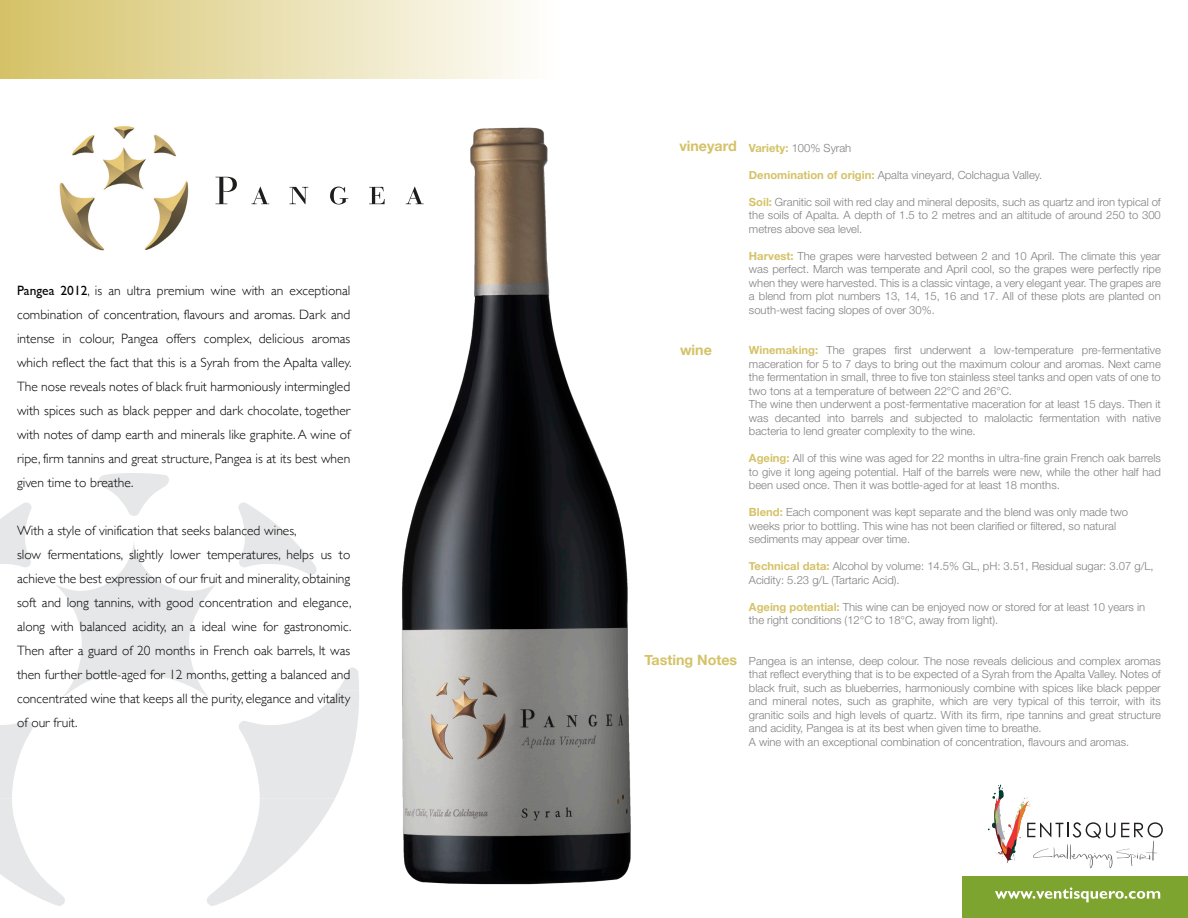
<style>
.page{position:relative;width:1188px;height:918px;background:#fff}
.page>*{position:absolute;margin:0;border:0;box-sizing:border-box;transform-origin:0 0}
.t1{font:700 14.25px "Helvetica Neue";color:#d5c267}
.t2{font:300 13.5px/24px "Gill Sans";color:#000;text-align:justify}
.t3{font:300 11.25px/13.5px "Helvetica Neue LT Std";color:#808080}
.s1{font-weight:400}
.s2{font-family:"Helvetica Neue";font-weight:700;color:#d5c267}
</style>
<div class="page">
<svg style="left:0;top:691px;width:359px;height:215px"></svg>
<svg style="left:0;top:473px;width:359px;height:218px"></svg>
<div style="left:0;top:0;width:557px;height:79px;background:linear-gradient(to right,#d5c267,#fffffe)"></div>
<div style="left:963px;top:877px;width:225px;height:41px;background:#7da42e"></div>
<svg style="left:995px;top:887px;width:165px;height:15px"></svg>
<img style="left:59px;top:126px;width:130px;height:125px">
<svg style="left:216px;top:177px;width:21px;height:27px"></svg>
<svg style="left:251px;top:187px;width:18px;height:17px"></svg>
<svg style="left:289px;top:187px;width:19px;height:17px"></svg>
<svg style="left:330px;top:187px;width:18px;height:18px"></svg>
<svg style="left:369px;top:187px;width:16px;height:17px"></svg>
<img style="left:402px;top:127px;width:229px;height:758px">
<svg style="left:988px;top:785px;width:175px;height:83px"></svg>
<p class="t2" style="left:17px;top:278px;width:336px"><span class="s1">Pangea 2012</span>, is an ultra premium wine with an exceptional combination of concentration, flavours and aromas. Dark and intense in colour, Pangea offers complex, delicious aromas which reflect the fact that this is a Syrah from the Apalta valley.<br>The nose reveals notes of black fruit harmoniously intermingled with spices such as black pepper and dark chocolate, together with notes of damp earth and minerals like graphite. A wine of ripe, firm tannins and great structure, Pangea is at its best when given time to breathe.</p>
<p class="t2" style="left:17px;top:518px;width:336px;text-align:left">With a style of vinification that seeks balanced wines,<br>slow fermentations, slightly lower temperatures, helps us to achieve the best expression of our fruit and minerality, obtaining soft and long tannins, with good concentration and elegance, along with balanced acidity, an a ideal wine for gastronomic.<br>Then after a guard of 20 months in French oak barrels, It was then further bottle-aged for 12 months, getting a balanced and concentrated wine that keeps all the purity, elegance and vitality of our fruit.</p>
<p class="t1" style="left:679px;top:135px;width:59px">vineyard</p>
<p class="t1" style="left:680px;top:339px;width:33px">wine</p>
<p class="t1" style="left:644px;top:648px;width:94px">Tasting Notes</p>
<p class="t3" style="left:749px;top:141px;width:104px"><span class="s2">Variety:</span> 100% Syrah</p>
<p class="t3" style="left:749px;top:168px;width:295px"><span class="s2">Denomination of origin:</span> Apalta vineyard, Colchagua Valley.</p>
<p class="t3" style="left:749px;top:195px;width:413px;text-align:justify"><span class="s2">Soil:</span> Granitic soil with red clay and mineral deposits, such as quartz and iron typical of the soils of Apalta. A depth of 1.5 to 2 metres and an altitude of around 250 to 300 metres above sea level.</p>
<p class="t3" style="left:749px;top:249px;width:413px;text-align:justify"><span class="s2">Harvest:</span> The grapes were harvested between 2 and 10 April. The climate this year was perfect. March was temperate and April cool, so the grapes were perfectly ripe when they were harvested. This is a classic vintage, a very elegant year. The grapes are a blend from plot numbers 13, 14, 15, 16 and 17. All of these plots are planted on south-west facing slopes of over 30%.</p>
<p class="t3" style="left:749px;top:343px;width:413px"><span class="s2">Winemaking:</span> The grapes first underwent a low-temperature pre-fermentative maceration for 5 to 7 days to bring out the maximum colour and aromas. Next came the fermentation in small, three to five ton stainless steel tanks and open vats of one to two tons at a temperature of between 22°C and 26°C.<br>The wine then underwent a post-fermentative maceration for at least 15 days. Then it was decanted into barrels and subjected to malolactic fermentation with native bacteria to lend greater complexity to the wine.</p>
<p class="t3" style="left:749px;top:451px;width:413px;text-align:justify"><span class="s2">Ageing:</span> All of this wine was aged for 22 months in ultra-fine grain French oak barrels to give it long ageing potential. Half of the barrels were new, while the other half had been used once. Then it was bottle-aged for at least 18 months.</p>
<p class="t3" style="left:749px;top:505px;width:381px"><span class="s2">Blend:</span> Each component was kept separate and the blend was only made two weeks prior to bottling. This wine has not been clarified or filtered, so natural sediments may appear over time.</p>
<p class="t3" style="left:749px;top:559px;width:406px"><span class="s2">Technical data:</span> Alcohol by volume: 14.5% GL, pH: 3.51, Residual sugar: 3.07 g/L,<br>Acidity: 5.23 g/L (Tartaric Acid).</p>
<p class="t3" style="left:749px;top:600px;width:398px"><span class="s2">Ageing potential:</span> This wine can be enjoyed now or stored for at least 10 years in the right conditions (12°C to 18°C, away from light).</p>
<p class="t3" style="left:749px;top:654px;width:413px">Pangea is an intense, deep colour. The nose reveals delicious and complex aromas that reflect everything that is to be expected of a Syrah from the Apalta Valley. Notes of black fruit, such as blueberries, harmoniously combine with spices like black pepper and mineral notes, such as graphite, which are very typical of this terroir, with its granitic soils and high levels of quartz. With its firm, ripe tannins and great structure and acidity, Pangea is at its best when given time to breathe.<br>A wine with an exceptional combination of concentration, flavours and aromas.</p>
</div>
